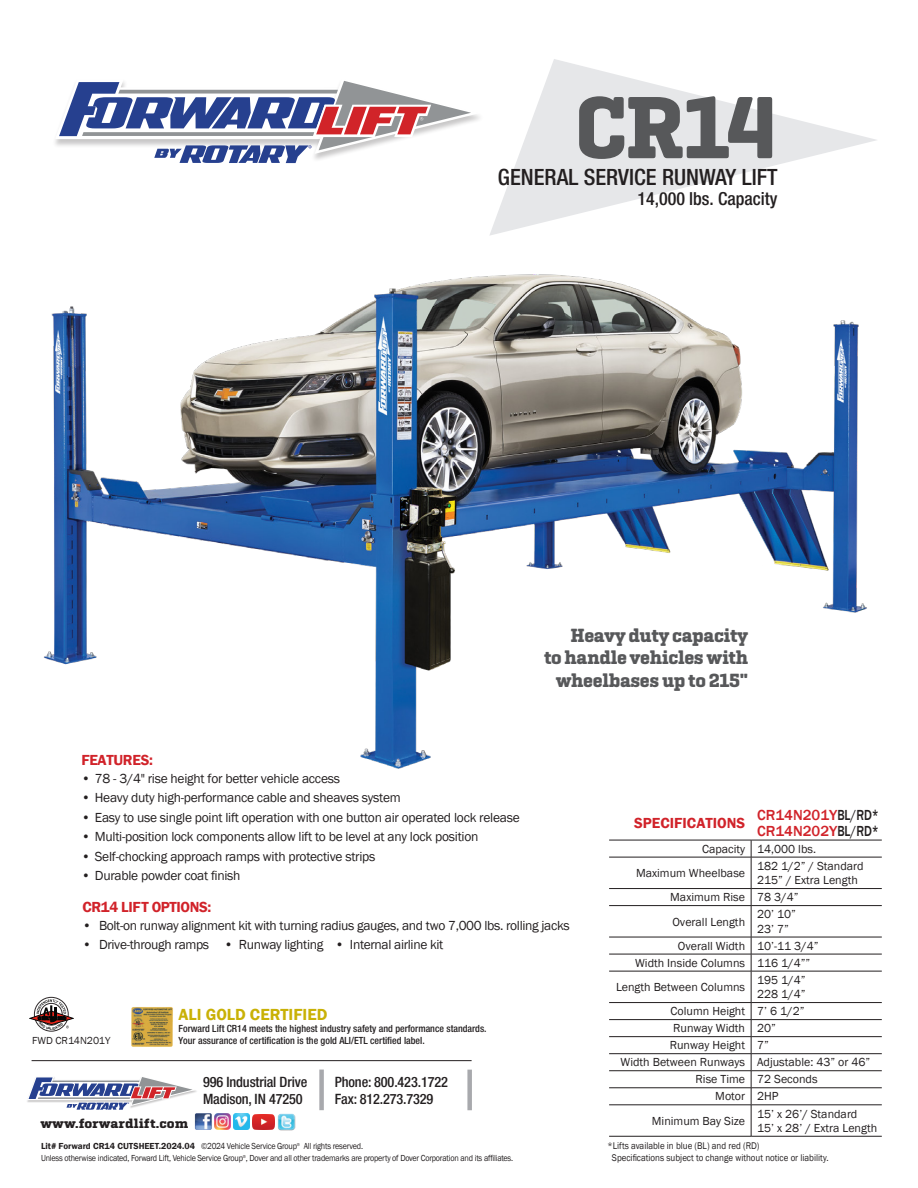
<style>
.page{position:relative;width:918px;height:1188px;background:#fff}
.page>*{position:absolute;margin:0;border:0;box-sizing:border-box;transform-origin:0 0}
.t1{font:700 90px "Geogrotesque Slab";color:#57585a}
.t2{font:500 condensed 22.5px "Helvetica Neue LT Std";color:#231f20}
.Description_Long{font:700 19.5px "Geogrotesque Slab";letter-spacing:-.02em;color:#57585a}
.t3{font:500 condensed 18px "Helvetica Neue LT Std";color:#231f20}
.t4{font:600 16.5px "Franklin Gothic";color:#c9b106}
.t5{font:500 15px/15.5px "Franklin Gothic";color:#d1232a}
.bullets{font:600 15px "Franklin Gothic";letter-spacing:-.02em;color:#d1232a}
.bullets-2{font:600 15px "Franklin Gothic";color:#d1232a}
.t6{font:500 condensed 14.25px "Helvetica Neue LT Std";letter-spacing:-.01em;color:#231f20}
.bullets-3{font:13.5px "Franklin Gothic";letter-spacing:-.02em;color:#231f20}
.t7{font:700 13.5px "Geogrotesque Slab";color:#231f20;scale:1.07 1}
.t8{font:12px/14.4px "Franklin Gothic";color:#231f20}
.body{font:10.5px "Franklin Gothic";color:#231f20}
.Normal_Paragraph{font:500 condensed 9.9px "Helvetica Neue LT Std";color:#231f20}
.bullet_list{font:9.9px "Franklin Gothic";color:#231f20;scale:.9 1}
.t9{font:9px "Franklin Gothic";letter-spacing:-.025em;color:#231f20;scale:.9 1}
.t10{font:700 3.45px "Arial";color:#050504;scale:.92 1}
.s1{font-weight:600}
.s2{color:#231f20}
</style>
<div class="page">
<img style="left:43px;top:274px;width:824px;height:495px">
<div style="left:467px;top:1070px;width:5px;height:40px;background:#a8a9ad"></div>
<hr style="left:32px;top:1060px;width:440px;height:1px;background:#231f20">
<img style="left:194px;top:1114px;width:18px;height:16px">
<img style="left:278px;top:1113px;width:17px;height:17px">
<img style="left:215px;top:1114px;width:16px;height:16px">
<img style="left:234px;top:1114px;width:16px;height:16px">
<img style="left:253px;top:1114px;width:22px;height:16px">
<div style="left:319px;top:1070px;width:5px;height:40px;background:#a8a9ad"></div>
<svg style="left:27px;top:1077px;width:169px;height:33px"></svg>
<img style="left:131px;top:1007px;width:42px;height:40px">
<svg style="left:55px;top:81px;width:425px;height:82px"></svg>
<svg style="left:490px;top:59px;width:386px;height:176px"></svg>
<hr style="left:609px;top:840px;width:142px;height:1px;background:#231f20">
<hr style="left:751px;top:840px;width:131px;height:1px;background:#231f20">
<svg style="left:751px;top:840px;width:1px;height:17px"></svg>
<hr style="left:609px;top:857px;width:142px;height:1px;background:#231f20">
<hr style="left:751px;top:857px;width:131px;height:1px;background:#231f20">
<hr style="left:751px;top:857px;width:1px;height:31px;background:#231f20">
<hr style="left:609px;top:888px;width:142px;height:1px;background:#231f20">
<hr style="left:751px;top:888px;width:131px;height:1px;background:#231f20">
<svg style="left:751px;top:889px;width:1px;height:16px"></svg>
<hr style="left:609px;top:905px;width:142px;height:1px;background:#231f20">
<hr style="left:751px;top:905px;width:131px;height:1px;background:#231f20">
<hr style="left:751px;top:906px;width:1px;height:31px;background:#231f20">
<hr style="left:609px;top:937px;width:142px;height:1px;background:#231f20">
<hr style="left:751px;top:937px;width:131px;height:1px;background:#231f20">
<hr style="left:609px;top:954px;width:142px;height:1px;background:#231f20">
<hr style="left:751px;top:954px;width:131px;height:1px;background:#231f20">
<svg style="left:751px;top:937px;width:1px;height:34px"></svg>
<hr style="left:609px;top:971px;width:142px;height:1px;background:#231f20">
<hr style="left:751px;top:971px;width:131px;height:1px;background:#231f20">
<hr style="left:751px;top:971px;width:1px;height:31px;background:#231f20">
<hr style="left:609px;top:1002px;width:142px;height:1px;background:#231f20">
<hr style="left:751px;top:1002px;width:131px;height:1px;background:#231f20">
<hr style="left:609px;top:1019px;width:142px;height:1px;background:#231f20">
<hr style="left:751px;top:1019px;width:131px;height:1px;background:#231f20">
<hr style="left:609px;top:1036px;width:142px;height:1px;background:#231f20">
<hr style="left:751px;top:1036px;width:131px;height:1px;background:#231f20">
<hr style="left:609px;top:1053px;width:142px;height:1px;background:#231f20">
<hr style="left:751px;top:1053px;width:131px;height:1px;background:#231f20">
<hr style="left:609px;top:1070px;width:142px;height:1px;background:#231f20">
<hr style="left:751px;top:1070px;width:131px;height:1px;background:#231f20">
<hr style="left:609px;top:1088px;width:142px;height:1px;background:#231f20">
<hr style="left:751px;top:1088px;width:131px;height:1px;background:#231f20">
<svg style="left:751px;top:1003px;width:1px;height:102px"></svg>
<hr style="left:609px;top:1105px;width:142px;height:1px;background:#231f20">
<hr style="left:751px;top:1105px;width:131px;height:1px;background:#231f20">
<hr style="left:751px;top:1105px;width:1px;height:31px;background:#231f20">
<hr style="left:609px;top:1136px;width:142px;height:1px;background:#231f20">
<hr style="left:751px;top:1136px;width:131px;height:1px;background:#231f20">
<svg style="left:30px;top:997px;width:43px;height:34px"></svg>
<p class="t1" style="left:575px;top:71px;width:206px">CR1 4</p>
<p class="t2" style="left:498px;top:164px;width:281px">GENERAL SERVICE RUNWAY LIFT</p>
<p class="t3" style="left:637px;top:188px;width:142px">14,000 lbs. Capacity</p>
<p class="Description_Long" style="left:571px;top:623px;width:179px">Heavy duty capacity</p>
<p class="Description_Long" style="left:544px;top:646px;width:206px">to handle vehicles with</p>
<p class="Description_Long" style="left:556px;top:668px;width:194px">wheelbases up to 215"</p>
<p class="bullets" style="left:81px;top:750px;width:73px">FEATURES:</p>
<p class="bullets-3" style="left:81px;top:770px;width:260px">• 78 - 3/4" rise height for better vehicle access</p>
<p class="bullets-3" style="left:81px;top:789px;width:321px">• Heavy duty high-performance cable and sheaves system</p>
<p class="bullets-3" style="left:81px;top:809px;width:440px">• Easy to use single point lift operation with one button air operated lock release</p>
<p class="bullets-3" style="left:81px;top:828px;width:399px">• Multi-position lock components allow lift to be level at any lock position</p>
<p class="bullets-3" style="left:81px;top:848px;width:296px">• Self-chocking approach ramps with protective strips</p>
<p class="bullets-3" style="left:81px;top:867px;width:161px">• Durable powder coat finish</p>
<p class="bullets" style="left:82px;top:898px;width:130px">CR14 LIFT OPTIONS:</p>
<p class="bullets-3" style="left:82px;top:917px;width:489px">• Bolt-on runway alignment kit with turning radius gauges, and two 7,000 lbs. rolling jacks</p>
<p class="bullets-3" style="left:82px;top:936px;width:362px">• Drive-through ramps • Runway lighting • Internal airline kit</p>
<p class="t10" style="left:50px;top:1026px;width:4px">L</p>
<p class="body" style="left:32px;top:1034px;width:80px">FWD CR14N201Y</p>
<p class="t4" style="left:178px;top:1004px;width:150px">ALI GOLD CERTIFIED</p>
<p class="Normal_Paragraph" style="left:178px;top:1023px;width:310px">Forward Lift CR14 meets the highest industry safety and performance standards.</p>
<p class="Normal_Paragraph" style="left:178px;top:1035px;width:248px">Your assurance of certification is the gold ALI/ETL certified label.</p>
<p class="t6" style="left:203px;top:1073px;width:106px">996 Industrial Drive</p>
<p class="t6" style="left:203px;top:1090px;width:101px">Madison, IN 47250</p>
<p class="t6" style="left:335px;top:1073px;width:115px">Phone: 800.423.1722</p>
<p class="t6" style="left:335px;top:1090px;width:100px">Fax: 812.273.7329</p>
<p class="t7" style="left:40px;top:1115px;width:140px">www.forwardlift.com</p>
<p class="t9" style="left:41px;top:1140px;width:359px"><span class="s1">Lit# Forward CR14 CUTSHEET.2024.04</span> ©2024 Vehicle Service Group<sup>®</sup> All rights reserved.</p>
<p class="t9" style="left:41px;top:1152px;width:526px">Unless otherwise indicated, Forward Lift, Vehicle Service Group<sup>®</sup>, Dover and all other trademarks are property of Dover Corporation and its affiliates.</p>
<p class="bullets-2" style="left:634px;top:814px;width:112px">SPECIFICATIONS</p>
<p class="t5" style="left:757px;top:808px;width:123px">CR14N201Y<span class="s2">BL/RD*<br></span>CR14N202Y<span class="s2">BL/RD*</span></p>
<p class="t8" style="left:636px;top:837px;width:182px;line-height:24.3px;text-indent:66px">Capacity 14,000 lbs.<br>Maximum Wheelbase</p>
<p class="t8" style="left:757px;top:859px;width:108px">182 1/2” / Standard<br>215” / Extra Length</p>
<p class="t8" style="left:670px;top:885px;width:130px;line-height:24.3px">Maximum Rise 78 3/4”<br>Overall Length</p>
<p class="t8" style="left:757px;top:907px;width:40px">20’ 10”<br>23’ 7”</p>
<p class="t8" style="left:635px;top:937px;width:185px;line-height:17.1px;text-indent:43px">Overall Width 10’-11 3/4”<br>Width Inside Columns 116 1/4””</p>
<p class="t8" style="left:616px;top:980px;width:131px">Length Between Columns</p>
<p class="t8" style="left:757px;top:973px;width:50px">195 1/4”<br>228 1/4”</p>
<p class="t8" style="left:671px;top:1004px;width:135px">Column Height 7’ 6 1/2”</p>
<p class="t8" style="left:673px;top:1021px;width:104px">Runway Width 20”</p>
<p class="t8" style="left:670px;top:1038px;width:101px">Runway Height 7”</p>
<p class="t8" style="left:621px;top:1055px;width:251px">Width Between Runways Adjustable: 43” or 46”</p>
<p class="t8" style="left:696px;top:1073px;width:124px">Rise Time 72 Seconds</p>
<p class="t8" style="left:715px;top:1090px;width:65px">Motor 2HP</p>
<p class="t8" style="left:652px;top:1114px;width:95px">Minimum Bay Size</p>
<p class="t8" style="left:757px;top:1107px;width:122px">15’ x 26’/ Standard<br>15’ x 28’ / Extra Length</p>
<p class="bullet_list" style="left:608px;top:1140px;width:170px">*Lifts available in blue (BL) and red (RD)</p>
<p class="bullet_list" style="left:612px;top:1151px;width:242px">Specifications subject to change without notice or liability.</p>
</div>
